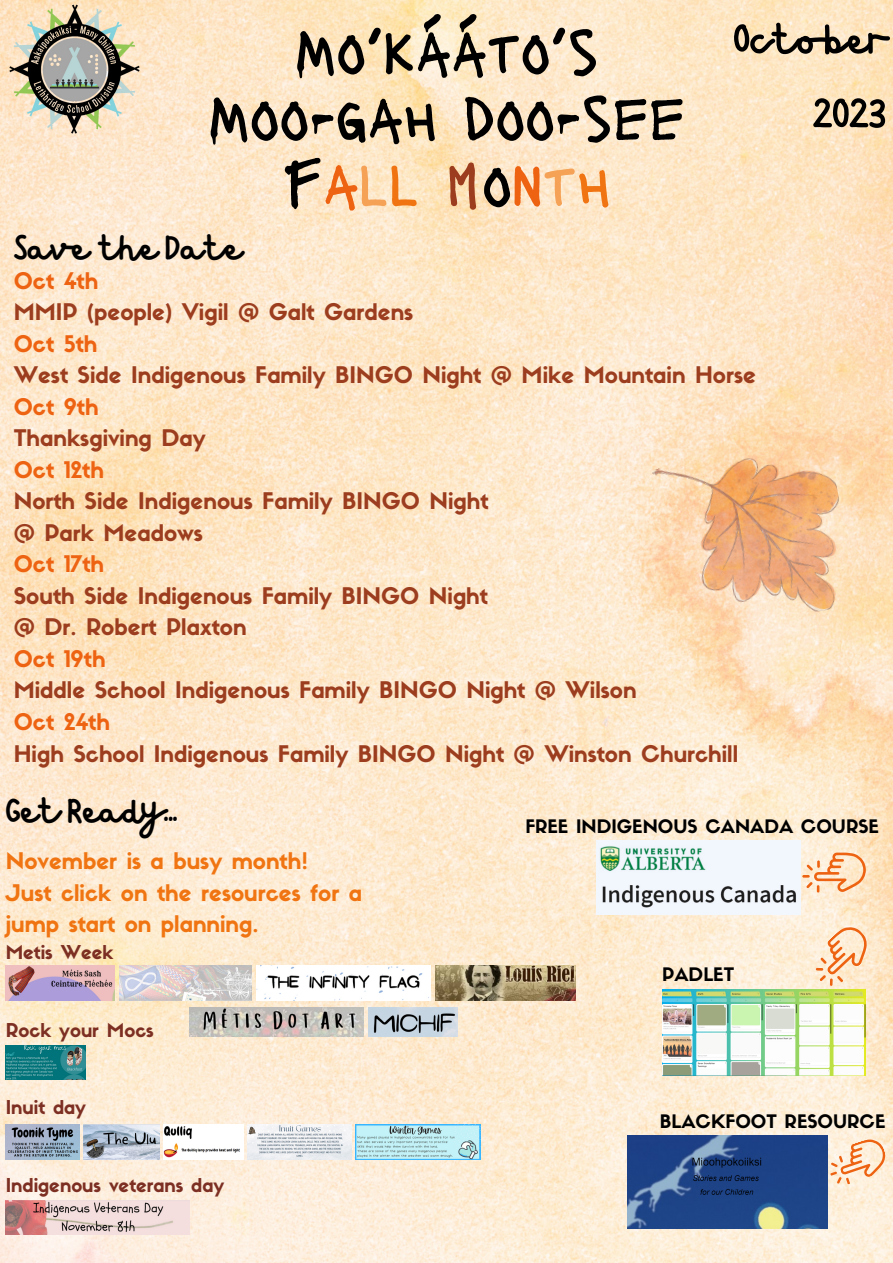
<style>
.page{position:relative;width:893px;height:1263px;background:#fff}
.page>*{position:absolute;margin:0;border:0;box-sizing:border-box;transform-origin:0 0}
.t1{font:63px "Lacquer";color:#000}
.t2{font:54px/75.4px "Hibernate";color:#000;text-align:right}
.t3{font:45px "Hibernate";color:#000}
.t4{font:22.5px "Sifonn Basic";color:#9b3d1e}
.t5{font:22.5px/31.5px "Sifonn Basic";color:#f07512}
.t6{font:22.5px "Sifonn Basic";color:#ed6312}
.t7{font:18.75px "Sifonn Basic";color:#7c2f22}
.t8{font:18.3px "Sifonn Basic";color:#000}
.s1{color:#ed6312}
.s2{color:#f5a257}
.s3{color:#f07512}
.s4{color:#9b3d1e}
</style>
<div class="page">
<img style="left:0;top:0;width:893px;height:1263px">
<img style="left:651px;top:439px;width:206px;height:196px">
<img style="left:627px;top:1136px;width:200px;height:92px">
<img style="left:662px;top:989px;width:204px;height:86px">
<svg style="left:812px;top:920px;width:65px;height:66px;background:#fbdabb"></svg>
<svg style="left:830px;top:1135px;width:61px;height:50px;background:#fad9bc"></svg>
<img style="left:6px;top:1201px;width:184px;height:33px">
<img style="left:356px;top:1124px;width:124px;height:36px">
<img style="left:247px;top:1124px;width:104px;height:36px">
<img style="left:6px;top:1124px;width:73px;height:36px">
<img style="left:164px;top:1124px;width:79px;height:36px">
<img style="left:84px;top:1124px;width:76px;height:36px">
<img style="left:6px;top:1045px;width:80px;height:34px">
<img style="left:596px;top:840px;width:204px;height:74px">
<svg style="left:802px;top:852px;width:64px;height:40px;background:#f9cea9"></svg>
<img style="left:6px;top:966px;width:108px;height:34px">
<img style="left:120px;top:966px;width:132px;height:34px">
<img style="left:257px;top:966px;width:174px;height:34px">
<img style="left:190px;top:1007px;width:173px;height:29px">
<img style="left:368px;top:1007px;width:89px;height:29px">
<img style="left:436px;top:966px;width:140px;height:34px">
<img style="left:6px;top:0;width:138px;height:138px">
<p class="t1" style="left:295px;top:10px;width:305px">Mo’kááto’s</p>
<p class="t1" style="left:208px;top:77px;width:478px">Moo-gah doo-see</p>
<p class="t1" style="left:282px;top:143px;width:330px">F<span class="s1">a</span><span class="s2">l</span><span class="s3">l</span> <span class="s4">m</span>o<span class="s1">n</span><span class="s2">t</span><span class="s3">h</span></p>
<p class="t2" style="left:733px;top:8px;width:154px">October<br>2023</p>
<p class="t3" style="left:14px;top:225px;width:229px">Save the Date</p>
<p class="t6" style="left:14px;top:272px;width:86px">Oct 4th</p>
<p class="t4" style="left:14px;top:304px;width:401px">MMIP (people) Vigil @ Galt Gardens</p>
<p class="t6" style="left:14px;top:335px;width:85px">Oct 5th</p>
<p class="t4" style="left:14px;top:367px;width:743px">West Side Indigenous Family BINGO Night @ Mike Mountain Horse</p>
<p class="t6" style="left:14px;top:398px;width:86px">Oct 9th</p>
<p class="t4" style="left:14px;top:430px;width:193px">Thanksgiving Day</p>
<p class="t6" style="left:14px;top:461px;width:92px">Oct 12th</p>
<p class="t4" style="left:14px;top:493px;width:476px">North Side Indigenous Family BINGO Night</p>
<p class="t4" style="left:14px;top:524px;width:191px">@ Park Meadows</p>
<p class="t6" style="left:14px;top:556px;width:92px">Oct 17th</p>
<p class="t4" style="left:14px;top:587px;width:476px">South Side Indigenous Family BINGO Night</p>
<p class="t4" style="left:14px;top:619px;width:234px">@ Dr. Robert Plaxton</p>
<p class="t6" style="left:14px;top:650px;width:93px">Oct 19th</p>
<p class="t4" style="left:14px;top:682px;width:624px">Middle School Indigenous Family BINGO Night @ Wilson</p>
<p class="t6" style="left:14px;top:713px;width:98px">Oct 24th</p>
<p class="t4" style="left:14px;top:745px;width:726px">High School Indigenous Family BINGO Night @ Winston Churchill</p>
<p class="t3" style="left:6px;top:787px;width:173px">Get Ready .</p>
<p class="t5" style="left:6px;top:848px;width:304px">November is a busy month!</p>
<p class="t5" style="left:6px;top:879px;width:358px">Just click on the resources for a jump start on planning.</p>
<p class="t7" style="left:6px;top:945px;width:109px">Metis Week</p>
<p class="t8" style="left:525px;top:819px;width:355px">FREE INDIGENOUS CANADA COURSE</p>
<p class="t7" style="left:6px;top:1023px;width:150px">Rock your Mocs</p>
<p class="t7" style="left:6px;top:1100px;width:82px">Inuit day</p>
<p class="t7" style="left:6px;top:1178px;width:220px">Indigenous veterans day</p>
<p class="t8" style="left:662px;top:968px;width:73px">PADLET</p>
<p class="t8" style="left:660px;top:1114px;width:227px">BLACKFOOT RESOURCE</p>
</div>
